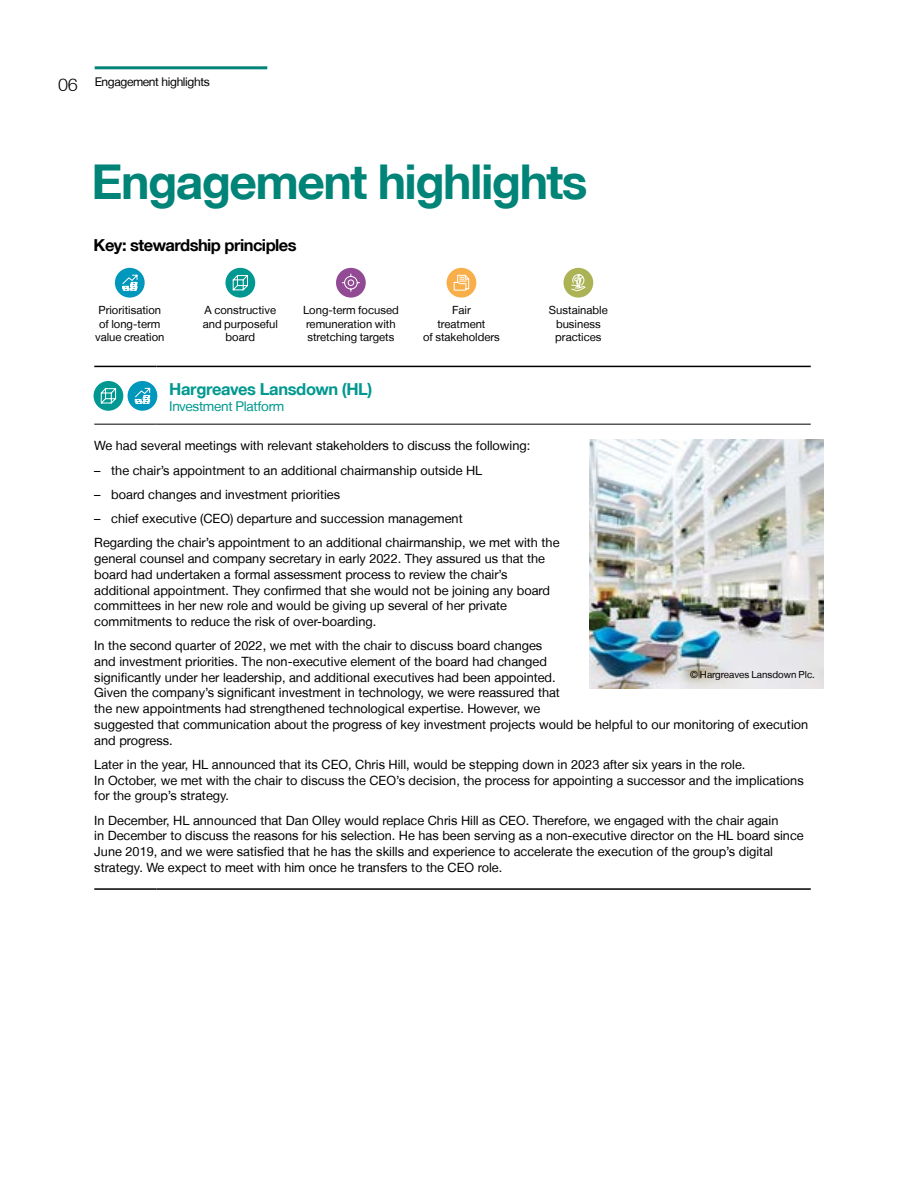
<style>
.page{position:relative;width:918px;height:1188px;background:#fff}
.page>*{position:absolute;margin:0;border:0;box-sizing:border-box;transform-origin:0 0}
.t1{font:700 48px "Helvetica Neue LT";letter-spacing:-.03em;color:#008478}
.t2{font:700 16.5px "Helvetica Neue LT";letter-spacing:-.03em;color:#000}
.t3{font:700 16.5px "Helvetica Neue LT";letter-spacing:-.02em;color:#009890}
.t4{font:13.5px "Helvetica Neue LT";letter-spacing:-.025em;color:#009890}
.t5{font:12.75px/15.8px "Helvetica Neue LT";color:#000}
.t6{font:12px "Helvetica Neue LT";letter-spacing:-.03em;color:#000}
.t7{font:11.25px/13.5px "Helvetica Neue LT";color:#000;text-align:center}
.t8{font:9.75px "Helvetica Neue LT";color:#000}
.s1{font-weight:300;font-size:18px}
</style>
<div class="page">
<hr style="left:94px;top:366px;width:62px;height:1px;background:#000">
<hr style="left:156px;top:366px;width:655px;height:1px;background:#000">
<hr style="left:94px;top:888px;width:62px;height:2px;background:#000">
<hr style="left:156px;top:888px;width:655px;height:2px;background:#000">
<hr style="left:94px;top:424px;width:62px;height:1px;background:#000">
<hr style="left:156px;top:424px;width:655px;height:1px;background:#000">
<div style="left:115px;top:268px;width:30px;height:30px;background:#0097bd;border-radius:50%"></div>
<svg style="left:122px;top:274px;width:16px;height:17px"></svg>
<div style="left:225px;top:268px;width:30px;height:30px;background:#009890;border-radius:50%"></div>
<svg style="left:232px;top:275px;width:16px;height:16px"></svg>
<div style="left:336px;top:268px;width:30px;height:30px;background:#924a94;border-radius:50%"></div>
<svg style="left:342px;top:273px;width:18px;height:19px"></svg>
<div style="left:447px;top:268px;width:29px;height:30px;background:#f8af49;border-radius:50%"></div>
<svg style="left:454px;top:275px;width:15px;height:16px"></svg>
<div style="left:563px;top:268px;width:30px;height:30px;background:#acb355;border-radius:50%"></div>
<svg style="left:571px;top:274px;width:15px;height:18px"></svg>
<div style="left:94px;top:381px;width:29px;height:30px;background:#009890;border-radius:50%"></div>
<svg style="left:100px;top:388px;width:16px;height:16px"></svg>
<img style="left:589px;top:440px;width:235px;height:248px">
<hr style="left:95px;top:66px;width:172px;height:3px;background:#008478">
<div style="left:128px;top:381px;width:29px;height:30px;background:#0097bd;border-radius:50%"></div>
<svg style="left:135px;top:388px;width:16px;height:16px"></svg>
<p class="t6" style="left:58px;top:75px;width:153px"><span class="s1">06</span> Engagement highlights</p>
<h1 class="t1" style="left:92px;top:152px;width:498px">Engagement highlights</h1>
<p class="t2" style="left:94px;top:235px;width:205px">Key: stewardship principles</p>
<p class="t7" style="left:95px;top:303px;width:71px">Prioritisation of long-term value creation</p>
<p class="t7" style="left:203px;top:303px;width:77px">A constructive and purposeful board</p>
<p class="t7" style="left:303px;top:303px;width:97px;text-align:left">Long-term focused remuneration with stretching targets</p>
<p class="t7" style="left:423px;top:303px;width:78px">Fair<br>treatment<br>of stakeholders</p>
<p class="t7" style="left:549px;top:303px;width:60px">Sustainable business practices</p>
<p class="t3" style="left:169px;top:379px;width:205px">Hargreaves Lansdown (HL)</p>
<p class="t4" style="left:169px;top:399px;width:117px">Investment Platform</p>
<p class="t5" style="left:94px;top:438px;width:438px">We had several meetings with relevant stakeholders to discuss the following:</p>
<p class="t5" style="left:94px;top:462px;width:390px">– the chair’s appointment to an additional chairmanship outside HL</p>
<p class="t5" style="left:94px;top:486px;width:247px">– board changes and investment priorities</p>
<p class="t5" style="left:94px;top:506px;width:467px;line-height:24.3px">– chief executive (CEO) departure and succession management<br>Regarding the chair’s appointment to an additional chairmanship, we met with the</p>
<p class="t5" style="left:94px;top:550px;width:457px">general counsel and company secretary in early 2022. They assured us that the board had undertaken a formal assessment process to review the chair’s additional appointment. They confirmed that she would not be joining any board committees in her new role and would be giving up several of her private commitments to reduce the risk of over-boarding.</p>
<p class="t5" style="left:94px;top:638px;width:715px">In the second quarter of 2022, we met with the chair to discuss board changes<br>and investment priorities. The non-executive element of the board had changed<br>significantly under her leadership, and additional executives had been appointed.<br>Given the company’s significant investment in technology, we were reassured that<br>the new appointments had strengthened technological expertise. However, we<br>suggested that communication about the progress of key investment projects would be helpful to our monitoring of execution and progress.</p>
<p class="t5" style="left:94px;top:756px;width:711px">Later in the year, HL announced that its CEO, Chris Hill, would be stepping down in 2023 after six years in the role.<br>In October, we met with the chair to discuss the CEO’s decision, the process for appointing a successor and the implications for the group’s strategy.</p>
<p class="t5" style="left:94px;top:812px;width:711px">In December, HL announced that Dan Olley would replace Chris Hill as CEO. Therefore, we engaged with the chair again<br>in December to discuss the reasons for his selection. He has been serving as a non-executive director on the HL board since June 2019, and we were satisfied that he has the skills and experience to accelerate the execution of the group’s digital strategy. We expect to meet with him once he transfers to the CEO role.</p>
<p class="t8" style="left:690px;top:669px;width:126px">© Hargreaves Lansdown Plc.</p>
</div>
